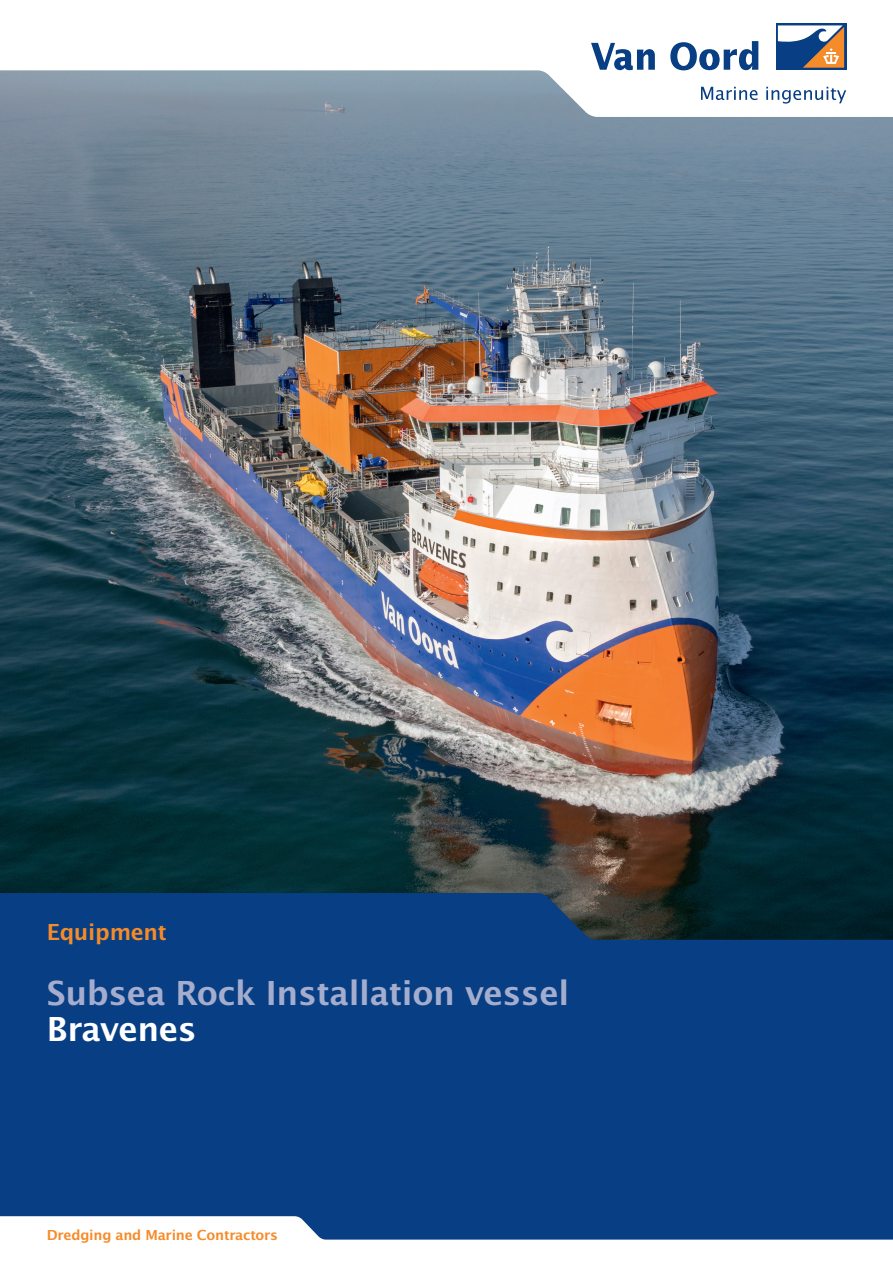
<style>
.page{position:relative;width:893px;height:1263px;background:#fff}
.page>*{position:absolute;margin:0;border:0;box-sizing:border-box;transform-origin:0 0}
.t1{font:600 36px "Lucida Sans EF";letter-spacing:-.01em;color:#a5adce}
.t2{font:600 36px "Lucida Sans EF";letter-spacing:-.01em;color:#fff}
.t3{font:600 24px "Lucida Sans EF";letter-spacing:-.01em;color:#f68b29}
.t4{font:600 15px "Lucida Sans EF";letter-spacing:-.015em;color:#f68b29}
</style>
<div class="page">
<img style="left:0;top:117px;width:893px;height:776px">
<div style="left:0;top:893px;width:893px;height:323px;background:#083e83"></div>
<svg style="left:0;top:1216px;width:893px;height:24px"></svg>
<svg style="left:0;top:23px;width:847px;height:94px"></svg>
<svg style="left:701px;top:87px;width:56px;height:13px"></svg>
<svg style="left:766px;top:87px;width:80px;height:17px"></svg>
<svg style="left:776px;top:23px;width:70px;height:47px"></svg>
<svg style="left:591px;top:43px;width:64px;height:27px"></svg>
<svg style="left:670px;top:41px;width:88px;height:29px"></svg>
<svg style="left:778px;top:25px;width:66px;height:43px"></svg>
<h2 class="t3" style="left:47px;top:919px;width:122px">Equipment</h2>
<h1 class="t1" style="left:47px;top:974px;width:524px">Subsea Rock Installation vessel</h1>
<h1 class="t2" style="left:47px;top:1010px;width:151px">Bravenes</h1>
<p class="t4" style="left:47px;top:1227px;width:233px">Dredging and Marine Contractors</p>
</div>
